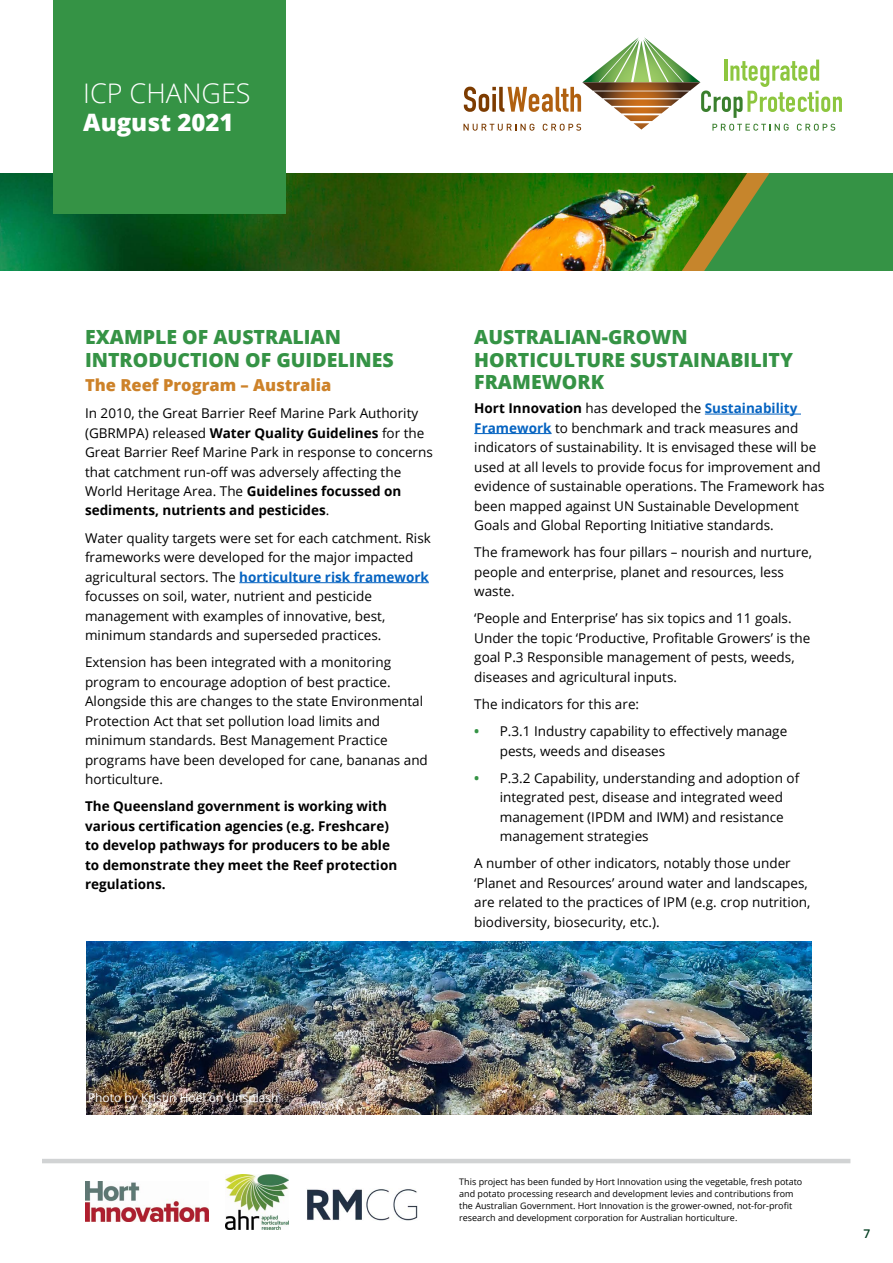
<style>
.page{position:relative;width:893px;height:1263px;background:#fff}
.page>*{position:absolute;margin:0;border:0;box-sizing:border-box;transform-origin:0 0}
.t1{font:300 27px "Open Sans";color:#fff}
.t2{font:800 24px "Open Sans";color:#fff}
.t3{font:800 19.5px/22.5px "Open Sans";color:#359345}
.t4{font:800 16.5px "Open Sans";color:#cd8229}
.t5{font:13.5px/19.5px "Open Sans";color:#000}
.t6{font:700 13.5px/19.5px "Open Sans";color:#000}
.t7{font:12px "Open Sans";color:#fff}
.t8{font:600 12px "Open Sans";color:#003c1f}
.t9{font:9px/12px "Open Sans";color:#000}
.s1{font-weight:700}
.s2{font-weight:700;color:#0563c1}
.s3{font-weight:700;color:#359345}
</style>
<div class="page">
<img style="left:0;top:173px;width:414px;height:98px">
<svg style="left:414px;top:173px;width:479px;height:98px;background:#327823"></svg>
<hr style="left:42px;top:1159px;width:808px;height:4px;background:#d1d3d4">
<div style="left:53px;top:0;width:233px;height:214px;background:#359345"></div>
<img style="left:307px;top:1189px;width:111px;height:31px">
<img style="left:86px;top:1182px;width:123px;height:39px">
<img style="left:226px;top:1175px;width:62px;height:54px">
<img style="left:463px;top:37px;width:379px;height:234px">
<hr style="left:239px;top:582px;width:190px;height:1px;background:#0563c1">
<hr style="left:705px;top:414px;width:96px;height:1px;background:#0563c1">
<hr style="left:474px;top:433px;width:78px;height:1px;background:#0563c1">
<img style="left:87px;top:942px;width:725px;height:172px">
<h1 class="t1" style="left:83px;top:75px;width:169px">ICP CHANGES</h1>
<h2 class="t2" style="left:83px;top:104px;width:152px">August 2021</h2>
<h3 class="t3" style="left:85px;top:325px;width:310px">EXAMPLE OF AUSTRALIAN<br>INTRODUCTION OF GUIDELINES</h3>
<p class="t4" style="left:85px;top:372px;width:248px">The Reef Program – Australia</p>
<p class="t5" style="left:85px;top:403px;width:349px">In 2010, the Great Barrier Reef Marine Park Authority (GBRMPA) released <span class="s1">Water Quality Guidelines</span> for the Great Barrier Reef Marine Park in response to concerns that catchment run-off was adversely affecting the World Heritage Area. The <span class="s1">Guidelines focussed on sediments, nutrients and pesticides</span>.</p>
<p class="t5" style="left:85px;top:528px;width:347px">Water quality targets were set for each catchment. Risk frameworks were developed for the major impacted agricultural sectors. The <span class="s2">horticulture risk framework </span>focusses on soil, water, nutrient and pesticide management with examples of innovative, best, minimum standards and superseded practices.</p>
<p class="t5" style="left:85px;top:652px;width:344px">Extension has been integrated with a monitoring program to encourage adoption of best practice.<br>Alongside this are changes to the state Environmental Protection Act that set pollution load limits and minimum standards. Best Management Practice programs have been developed for cane, bananas and horticulture.</p>
<p class="t6" style="left:85px;top:796px;width:314px">The Queensland government is working with various certification agencies (e.g. Freshcare) to develop pathways for producers to be able to demonstrate they meet the Reef protection regulations.</p>
<h3 class="t3" style="left:474px;top:325px;width:320px">AUSTRALIAN-GROWN<br>HORTICULTURE SUSTAINABILITY<br>FRAMEWORK</h3>
<p class="t5" style="left:474px;top:398px;width:352px"><span class="s1">Hort Innovation</span> has developed the <span class="s2">Sustainability Framework</span> to benchmark and track measures and indicators of sustainability. It is envisaged these will be used at all levels to provide focus for improvement and evidence of sustainable operations. The Framework has been mapped against UN Sustainable Development Goals and Global Reporting Initiative standards.</p>
<p class="t5" style="left:474px;top:542px;width:339px">The framework has four pillars – nourish and nurture, people and enterprise, planet and resources, less waste.</p>
<p class="t5" style="left:474px;top:608px;width:338px">‘People and Enterprise’ has six topics and 11 goals.<br>Under the topic ‘Productive, Profitable Growers’ is the goal P.3 Responsible management of pests, weeds, diseases and agricultural inputs.</p>
<p class="t5" style="left:474px;top:694px;width:166px">The indicators for this are:</p>
<p class="t5" style="left:500px;top:721px;width:289px;text-indent:-26px"><span class="s3">•</span> P.3.1 Industry capability to effectively manage pests, weeds and diseases</p>
<p class="t5" style="left:500px;top:768px;width:301px;text-indent:-26px"><span class="s3">•</span> P.3.2 Capability, understanding and adoption of integrated pest, disease and integrated weed management (IPDM and IWM) and resistance management strategies</p>
<p class="t5" style="left:474px;top:853px;width:338px">A number of other indicators, notably those under ‘Planet and Resources’ around water and landscapes, are related to the practices of IPM (e.g. crop nutrition, biodiversity, biosecurity, etc.).</p>
<p class="t7" style="left:88px;top:1089px;width:192px">Photo by Kristin Hoel on Unsplash</p>
<p class="t9" style="left:459px;top:1175px;width:345px">This project has been funded by Hort Innovation using the vegetable, fresh potato and potato processing research and development levies and contributions from the Australian Government. Hort Innovation is the grower-owned, not-for-profit research and development corporation for Australian horticulture.</p>
<p class="t8" style="left:863px;top:1225px;width:8px">7</p>
</div>
